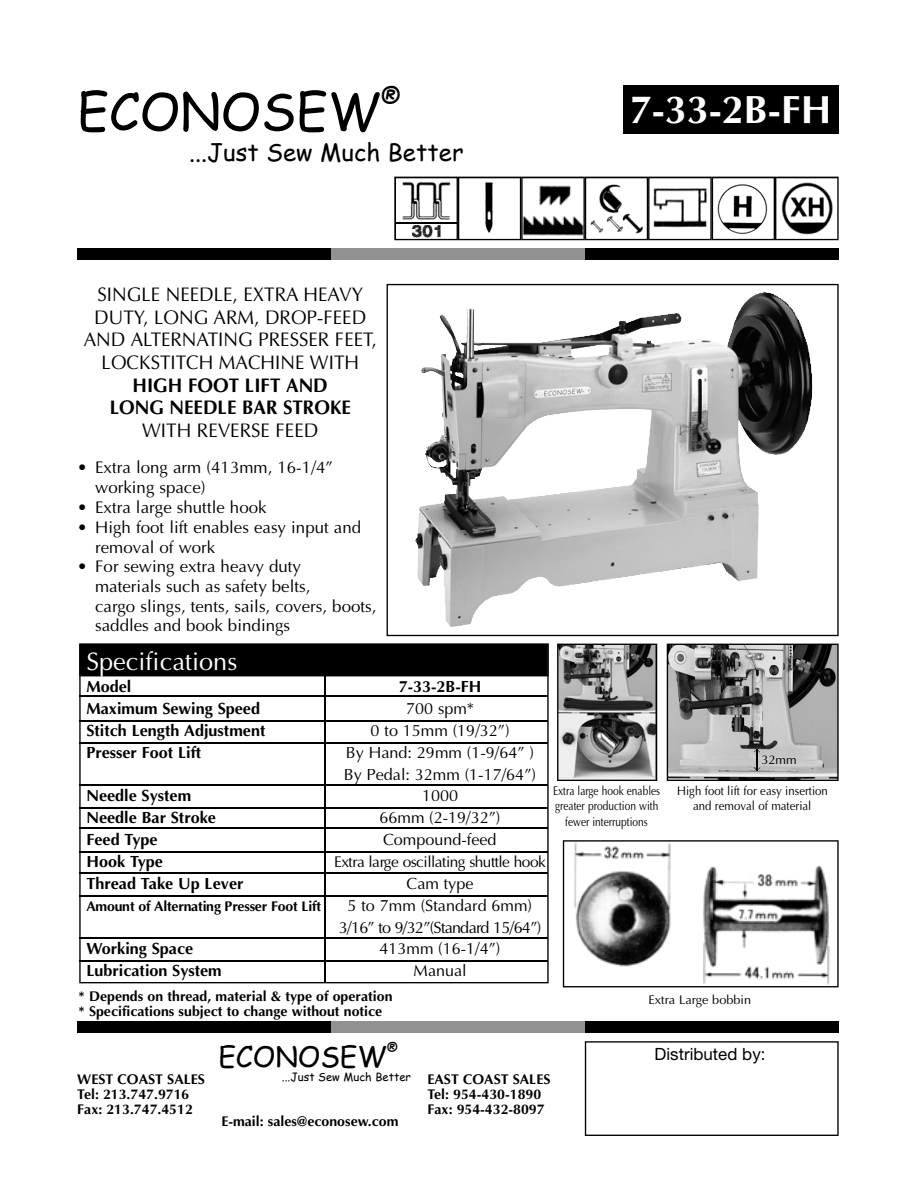
<style>
.page{position:relative;width:918px;height:1188px;background:#fff}
.page>*{position:absolute;margin:0;border:0;box-sizing:border-box;transform-origin:0 0}
.t1{font:50.7px "Comic Sans MS";color:#000}
.t2{font:700 39.45px "Optima";color:#fff}
.t3{font:28.2px "Comic Sans MS";color:#000}
.t4{font:25.35px "Optima";color:#fff}
.t5{font:25.35px "Comic Sans MS";color:#000}
.t6{font:24px "Comic Sans MS";color:#000}
.t7{font:19.8px/22.5px "Optima";color:#000;text-align:center;scale:.95 1}
.t8{font:700 19.8px/22.6px "Optima";color:#000;text-align:center;scale:.95 1}
.t9{font:16.95px/19.8px "Optima";color:#000}
.t10{font:16.95px "Helvetica Neue";color:#000}
.t11{font:16.2px/22px "Optima";color:#000}
.t12{font:700 16.2px "Optima";color:#000}
.t13{font:15.45px "Optima";letter-spacing:-.03em;color:#000}
.t14{font:700 14.1px/15.5px "Optima";color:#000}
.t15{font:14.1px "Comic Sans MS";color:#000}
.t16{font:12.75px/15.5px "Optima";color:#000;text-align:center;scale:.8 1}
.t17{font:12.75px/15.3px "Optima";color:#000;text-align:center;scale:.9 1}
.t18{font:12.75px "Optima";color:#000}
.t19{font:11.25px "Comic Sans MS";color:#000}
</style>
<div class="page">
<svg style="left:79px;top:644px;width:470px;height:339px"></svg>
<div style="left:623px;top:85px;width:216px;height:48px;background:#000"></div>
<div style="left:77px;top:249px;width:762px;height:11px;background:#000"></div>
<div style="left:77px;top:1021px;width:762px;height:11px;background:#000"></div>
<div style="left:331px;top:249px;width:254px;height:11px;background:#919191"></div>
<div style="left:331px;top:1021px;width:254px;height:11px;background:#919191"></div>
<svg style="left:394px;top:177px;width:445px;height:63px"></svg>
<img style="left:400px;top:180px;width:55px;height:41px">
<hr style="left:80px;top:696px;width:468px;height:1px;background:#000">
<hr style="left:80px;top:720px;width:468px;height:2px;background:#000">
<hr style="left:80px;top:742px;width:468px;height:2px;background:#000">
<hr style="left:80px;top:785px;width:468px;height:1px;background:#000">
<hr style="left:80px;top:807px;width:468px;height:1px;background:#000">
<hr style="left:80px;top:827px;width:468px;height:2px;background:#000">
<hr style="left:80px;top:851px;width:468px;height:2px;background:#000">
<hr style="left:80px;top:873px;width:468px;height:1px;background:#000">
<hr style="left:80px;top:895px;width:468px;height:2px;background:#000">
<hr style="left:80px;top:938px;width:468px;height:1px;background:#000">
<hr style="left:80px;top:960px;width:468px;height:1px;background:#000">
<hr style="left:325px;top:672px;width:1px;height:310px;background:#000">
<svg style="left:387px;top:284px;width:452px;height:352px"></svg>
<svg style="left:585px;top:1041px;width:254px;height:95px"></svg>
<svg style="left:563px;top:840px;width:276px;height:147px"></svg>
<svg style="left:557px;top:644px;width:100px;height:137px;background:#848484"></svg>
<hr style="left:395px;top:222px;width:64px;height:2px;background:#000">
<svg style="left:667px;top:644px;width:172px;height:137px;background:#919191"></svg>
<h1 class="t1" style="left:77px;top:74px;width:305px">ECONOSEW</h1>
<h3 class="t5" style="left:381px;top:78px;width:22px">®</h3>
<h3 class="t6" style="left:189px;top:135px;width:276px">...Just Sew Much Better</h3>
<h2 class="t2" style="left:630px;top:93px;width:203px">7-33-2B-FH</h2>
<h3 class="t7" style="left:84px;top:285px;width:310px">SINGLE NEEDLE, EXTRA HEAVY<br>DUTY, LONG ARM, DROP-FEED<br>AND ALTERNATING PRESSER FEET,<br>LOCKSTITCH MACHINE WITH</h3>
<h3 class="t8" style="left:110px;top:375px;width:255px">HIGH FOOT LIFT AND<br>LONG NEEDLE BAR STROKE</h3>
<h3 class="t7" style="left:142px;top:420px;width:187px">WITH REVERSE FEED</h3>
<p class="t9" style="left:95px;top:459px;width:239px;text-indent:-18px">• Extra long arm (413mm, 16-1/4” working space)</p>
<p class="t9" style="left:77px;top:499px;width:191px">• Extra large shuttle hook</p>
<p class="t9" style="left:95px;top:518px;width:268px;text-indent:-18px">• High foot lift enables easy input and removal of work</p>
<p class="t9" style="left:95px;top:558px;width:283px;text-indent:-18px">• For sewing extra heavy duty<br>materials such as safety belts,<br>cargo slings, tents, sails, covers, boots, saddles and book bindings</p>
<h3 class="t4" style="left:86px;top:651px;width:152px">Specifications</h3>
<p class="t12" style="left:86px;top:680px;width:47px">Model</p>
<p class="t12" style="left:399px;top:680px;width:84px">7-33-2B-FH</p>
<p class="t12" style="left:86px;top:702px;width:175px">Maximum Sewing Speed</p>
<p class="t11" style="left:406px;top:699px;width:69px">700 spm*</p>
<p class="t12" style="left:86px;top:724px;width:181px">Stitch Length Adjustment</p>
<p class="t11" style="left:371px;top:721px;width:141px">0 to 15mm (19/32”)</p>
<p class="t12" style="left:86px;top:745px;width:116px">Presser Foot Lift</p>
<p class="t11" style="left:344px;top:743px;width:194px">By Hand: 29mm (1-9/64” )<br>By Pedal: 32mm (1-17/64”)</p>
<p class="t12" style="left:86px;top:789px;width:106px">Needle System</p>
<p class="t11" style="left:422px;top:786px;width:38px">1000</p>
<p class="t12" style="left:86px;top:811px;width:131px">Needle Bar Stroke</p>
<p class="t11" style="left:379px;top:808px;width:123px">66mm (2-19/32”)</p>
<p class="t12" style="left:86px;top:833px;width:73px">Feed Type</p>
<p class="t11" style="left:383px;top:830px;width:115px">Compound-feed</p>
<p class="t12" style="left:86px;top:855px;width:78px">Hook Type</p>
<p class="t13" style="left:334px;top:855px;width:213px">Extra large oscillating shuttle hook</p>
<p class="t12" style="left:86px;top:877px;width:159px">Thread Take Up Lever</p>
<p class="t11" style="left:407px;top:874px;width:69px">Cam type</p>
<p class="t14" style="left:86px;top:899px;width:236px">Amount of Alternating Presser Foot Lift</p>
<p class="t11" style="left:339px;top:896px;width:204px;text-align:center">5 to 7mm (Standard 6mm)<br>3/16” to 9/32”(Standard 15/64”)</p>
<p class="t12" style="left:86px;top:942px;width:108px">Working Space</p>
<p class="t11" style="left:379px;top:939px;width:123px">413mm (16-1/4”)</p>
<p class="t12" style="left:86px;top:964px;width:137px">Lubrication System</p>
<p class="t11" style="left:414px;top:961px;width:55px">Manual</p>
<p class="t14" style="left:79px;top:990px;width:315px">* Depends on thread, material &amp; type of operation * Specifications subject to change without notice</p>
<p class="t18" style="left:761px;top:754px;width:37px">32mm</p>
<p class="t16" style="left:553px;top:784px;width:136px">Extra large hook enables greater production with fewer interruptions</p>
<p class="t17" style="left:677px;top:784px;width:169px">High foot lift for easy insertion and removal of material</p>
<p class="t18" style="left:648px;top:994px;width:104px">Extra Large bobbin</p>
<h3 class="t3" style="left:218px;top:1036px;width:170px">ECONOSEW</h3>
<p class="t15" style="left:387px;top:1037px;width:13px">®</p>
<p class="t19" style="left:282px;top:1068px;width:131px">...Just Sew Much Better</p>
<p class="t14" style="left:77px;top:1072px;width:129px">WEST COAST SALES<br>Tel: 213.747.9716<br>Fax: 213.747.4512</p>
<p class="t14" style="left:427px;top:1072px;width:125px">EAST COAST SALES<br>Tel: 954-430-1890<br>Fax: 954-432-8097</p>
<p class="t14" style="left:221px;top:1115px;width:179px">E-mail: sales@econosew.com</p>
<p class="t10" style="left:655px;top:1048px;width:113px">Distributed by:</p>
</div>
